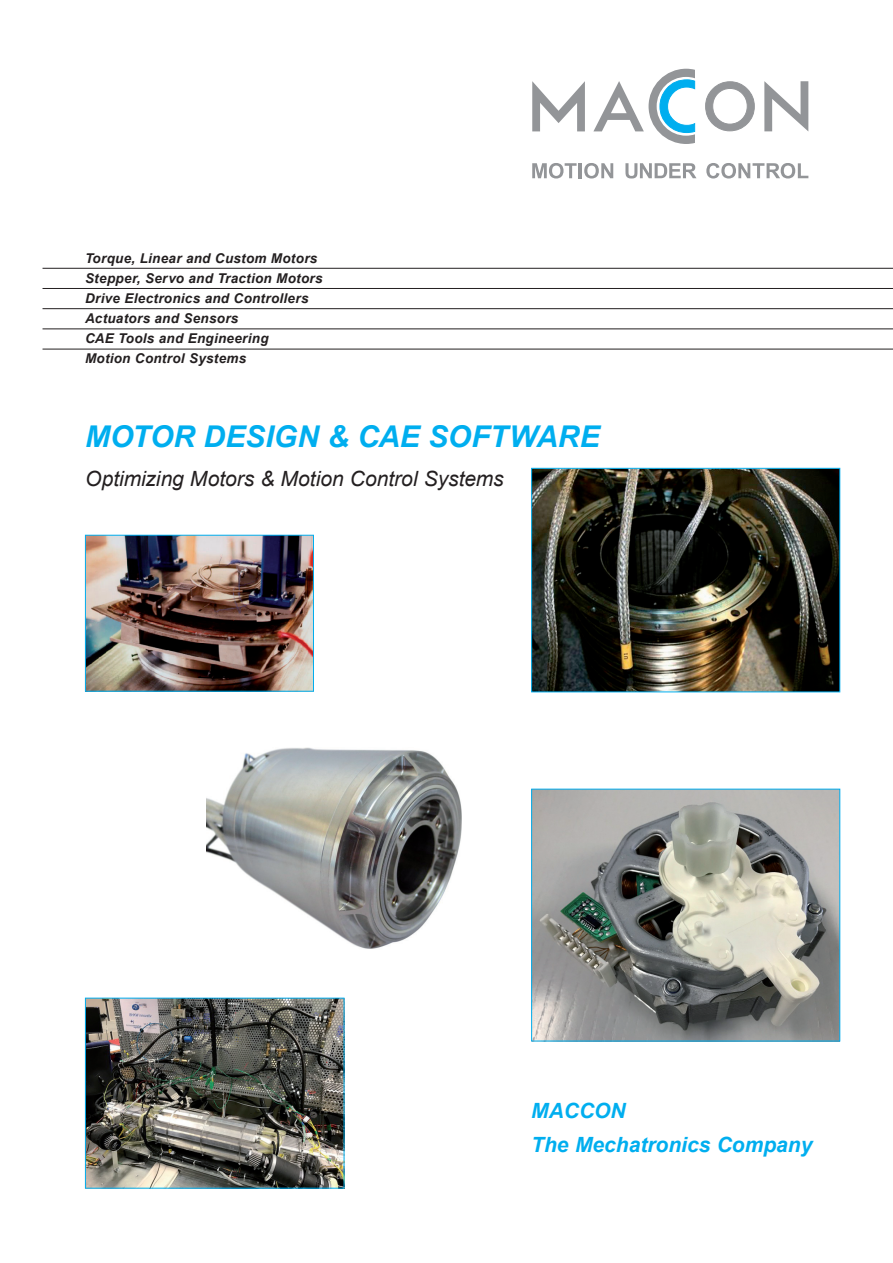
<style>
.page{position:relative;width:893px;height:1263px;background:#fff}
.page>*{position:absolute;margin:0;border:0;box-sizing:border-box;transform-origin:0 0}
.t1{font:italic 700 30px "Arial";color:#00aeef}
.t2{font:italic 21px "Arial";color:#231f20}
.t3{font:italic 700 21px/33.8px "Arial";color:#00aeef}
.t4{font:italic 700 13.5px/20px "Arial";letter-spacing:.02em;color:#231f20}
</style>
<div class="page">
<hr style="left:43px;top:268px;width:850px;height:1px;background:#231f20">
<hr style="left:43px;top:288px;width:850px;height:1px;background:#231f20">
<hr style="left:43px;top:308px;width:850px;height:1px;background:#231f20">
<hr style="left:43px;top:328px;width:850px;height:1px;background:#231f20">
<hr style="left:43px;top:349px;width:850px;height:1px;background:#231f20">
<svg style="left:532px;top:163px;width:45px;height:15px"></svg>
<hr style="left:579px;top:163px;width:3px;height:15px;background:#939598">
<svg style="left:584px;top:163px;width:29px;height:15px"></svg>
<svg style="left:625px;top:163px;width:71px;height:15px"></svg>
<svg style="left:706px;top:163px;width:102px;height:15px"></svg>
<svg style="left:532px;top:81px;width:53px;height:50px"></svg>
<svg style="left:705px;top:81px;width:50px;height:51px"></svg>
<svg style="left:764px;top:81px;width:44px;height:50px"></svg>
<svg style="left:593px;top:69px;width:102px;height:75px"></svg>
<img style="left:533px;top:470px;width:305px;height:220px">
<div style="left:531px;top:468px;width:309px;height:224px;border:1px solid #00aeef"></div>
<img style="left:87px;top:537px;width:225px;height:153px">
<div style="left:85px;top:535px;width:229px;height:157px;border:1px solid #00aeef"></div>
<img style="left:207px;top:748px;width:255px;height:201px">
<img style="left:87px;top:1000px;width:255px;height:186px">
<div style="left:85px;top:998px;width:259px;height:190px;border:1px solid #00aeef"></div>
<img style="left:533px;top:791px;width:305px;height:248px">
<div style="left:531px;top:789px;width:309px;height:252px;border:1px solid #00aeef"></div>
<p class="t4" style="left:85px;top:249px;width:239px">Torque, Linear and Custom Motors<br>Stepper, Servo and Traction Motors<br>Drive Electronics and Controllers<br>Actuators and Sensors<br>CAE Tools and Engineering<br>Motion Control Systems</p>
<h1 class="t1" style="left:85px;top:417px;width:516px">MOTOR DESIGN &amp; CAE SOFTWARE</h1>
<h2 class="t2" style="left:85px;top:465px;width:420px">Optimizing Motors &amp; Motion Control Systems</h2>
<h2 class="t3" style="left:531px;top:1095px;width:283px">MACCON<br>The Mechatronics Company</h2>
</div>
